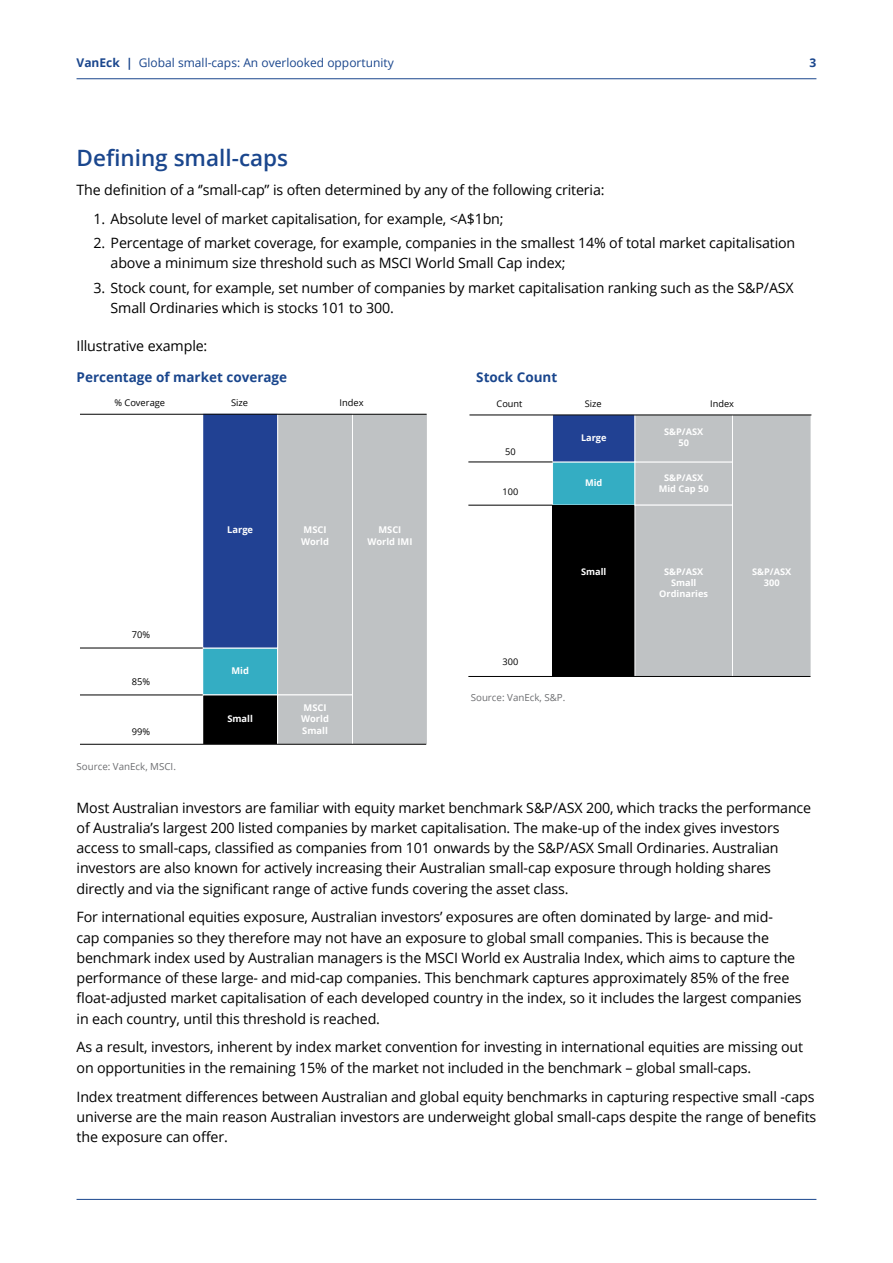
<style>
.page{position:relative;width:893px;height:1263px;background:#fff}
.page>*{position:absolute;margin:0;border:0;box-sizing:border-box;transform-origin:0 0}
.t1{font:600 22.5px "Open Sans";color:#1a468d}
.t2{font:14.25px/20.2px "Open Sans";letter-spacing:-.01em;color:#000}
.t3{font:700 13.5px "Open Sans";color:#1a468d}
.t4{font:12px "Open Sans";color:#1a468d}
.t5{font:700 12px "Open Sans";color:#1a468d}
.t6{font:9.75px "Open Sans";color:#6d6e71}
.t7{font:700 9.3px/11.2px "Open Sans";color:#fff}
.t8{font:9.3px "Open Sans";color:#000}
.t9{font:700 9.15px/11.1px "Open Sans";color:#fff;text-align:center}
.t10{font:9.15px "Open Sans";color:#000}
.s1{font-weight:700}
</style>
<div class="page">
<hr style="left:77px;top:78px;width:739px;height:1px;background:#1a468d">
<hr style="left:77px;top:1199px;width:739px;height:1px;background:#1a468d">
<div style="left:203px;top:648px;width:75px;height:47px;background:#34adc3"></div>
<div style="left:202px;top:648px;width:76px;height:47px;border:1px solid #fff"></div>
<div style="left:278px;top:414px;width:74px;height:281px;background:#bfc2c4"></div>
<div style="left:277px;top:413px;width:76px;height:282px;border:1px solid #fff"></div>
<div style="left:352px;top:414px;width:75px;height:330px;background:#bfc2c4"></div>
<div style="left:352px;top:413px;width:76px;height:332px;border:1px solid #fff"></div>
<div style="left:203px;top:695px;width:75px;height:49px;background:#000"></div>
<div style="left:202px;top:694px;width:76px;height:51px;border:1px solid #fff"></div>
<div style="left:203px;top:414px;width:75px;height:234px;background:#214193"></div>
<div style="left:202px;top:413px;width:76px;height:235px;border:1px solid #fff"></div>
<div style="left:278px;top:695px;width:74px;height:49px;background:#bfc2c4"></div>
<div style="left:277px;top:694px;width:76px;height:51px;border:1px solid #fff"></div>
<hr style="left:80px;top:695px;width:123px;height:1px;background:#000">
<hr style="left:80px;top:648px;width:123px;height:1px;background:#000">
<hr style="left:80px;top:414px;width:347px;height:1px;background:#000">
<hr style="left:80px;top:744px;width:346px;height:1px;background:#000">
<div style="left:552px;top:462px;width:83px;height:43px;background:#34adc3"></div>
<div style="left:552px;top:505px;width:83px;height:171px;background:#000"></div>
<div style="left:552px;top:415px;width:83px;height:47px;background:#214193"></div>
<div style="left:635px;top:462px;width:97px;height:43px;background:#bfc2c4"></div>
<div style="left:634px;top:461px;width:99px;height:44px;border:1px solid #fff"></div>
<div style="left:635px;top:415px;width:97px;height:47px;background:#bfc2c4"></div>
<div style="left:634px;top:414px;width:99px;height:48px;border:1px solid #fff"></div>
<div style="left:732px;top:415px;width:79px;height:261px;background:#bfc2c4"></div>
<div style="left:732px;top:414px;width:79px;height:263px;border:1px solid #fff"></div>
<div style="left:635px;top:505px;width:97px;height:171px;background:#bfc2c4"></div>
<div style="left:634px;top:505px;width:99px;height:172px;border:1px solid #fff"></div>
<hr style="left:468px;top:505px;width:84px;height:1px;background:#000">
<hr style="left:468px;top:462px;width:84px;height:1px;background:#000">
<hr style="left:468px;top:676px;width:342px;height:1px;background:#000">
<hr style="left:469px;top:415px;width:342px;height:1px;background:#000">
<p class="t4" style="left:77px;top:55px;width:319px"><span class="s1">VanEck |</span> Global small-caps: An overlooked opportunity</p>
<p class="t5" style="left:810px;top:55px;width:8px">3</p>
<h1 class="t1" style="left:77px;top:142px;width:213px">Defining small-caps</h1>
<p class="t2" style="left:77px;top:179px;width:530px">The definition of a ‘’small-cap” is often determined by any of the following criteria:</p>
<p class="t2" style="left:94px;top:208px;width:412px">1. Absolute level of market capitalisation, for example, &lt;A$1bn;</p>
<p class="t2" style="left:111px;top:232px;width:686px;text-indent:-17px">2. Percentage of market coverage, for example, companies in the smallest 14% of total market capitalisation above a minimum size threshold such as MSCI World Small Cap index;</p>
<p class="t2" style="left:111px;top:277px;width:685px;text-indent:-17px">3. Stock count, for example, set number of companies by market capitalisation ranking such as the S&amp;P/ASX<br>Small Ordinaries which is stocks 101 to 300.</p>
<p class="t2" style="left:77px;top:335px;width:132px">Illustrative example:</p>
<p class="t3" style="left:77px;top:368px;width:212px">Percentage of market coverage</p>
<p class="t3" style="left:476px;top:368px;width:83px">Stock Count</p>
<p class="t8" style="left:114px;top:396px;width:52px">% Coverage</p>
<p class="t8" style="left:231px;top:396px;width:19px">Size</p>
<p class="t8" style="left:339px;top:396px;width:26px">Index</p>
<p class="t8" style="left:132px;top:628px;width:20px">70%</p>
<p class="t8" style="left:132px;top:675px;width:20px">85%</p>
<p class="t8" style="left:132px;top:725px;width:20px">99%</p>
<p class="t6" style="left:77px;top:759px;width:101px">Source: VanEck, MSCI.</p>
<p class="t7" style="left:227px;top:524px;width:27px">Large</p>
<p class="t7" style="left:301px;top:524px;width:29px">MSCI<br>World</p>
<p class="t7" style="left:367px;top:524px;width:47px;text-align:center">MSCI<br>World IMI</p>
<p class="t7" style="left:231px;top:665px;width:19px">Mid</p>
<p class="t7" style="left:227px;top:713px;width:27px">Small</p>
<p class="t7" style="left:301px;top:702px;width:29px">MSCI<br>World<br>Small</p>
<p class="t10" style="left:497px;top:398px;width:27px">Count</p>
<p class="t10" style="left:585px;top:398px;width:18px">Size</p>
<p class="t10" style="left:710px;top:398px;width:25px">Index</p>
<p class="t10" style="left:505px;top:445px;width:12px">50</p>
<p class="t10" style="left:503px;top:486px;width:17px">100</p>
<p class="t9" style="left:581px;top:432px;width:27px">Large</p>
<p class="t9" style="left:664px;top:426px;width:41px">S&amp;P/ASX<br>50</p>
<p class="t9" style="left:659px;top:471px;width:51px">S&amp;P/ASX<br>Mid Cap 50</p>
<p class="t9" style="left:585px;top:477px;width:19px">Mid</p>
<p class="t9" style="left:581px;top:565px;width:27px">Small</p>
<p class="t10" style="left:503px;top:655px;width:17px">300</p>
<p class="t6" style="left:471px;top:691px;width:96px">Source: VanEck, S&amp;P.</p>
<p class="t9" style="left:659px;top:565px;width:50px">S&amp;P/ASX<br>Small<br>Ordinaries</p>
<p class="t9" style="left:752px;top:565px;width:41px">S&amp;P/ASX<br>300</p>
<p class="t2" style="left:77px;top:797px;width:736px">Most Australian investors are familiar with equity market benchmark S&amp;P/ASX 200, which tracks the performance of Australia’s largest 200 listed companies by market capitalisation. The make-up of the index gives investors access to small-caps, classified as companies from 101 onwards by the S&amp;P/ASX Small Ordinaries. Australian investors are also known for actively increasing their Australian small-cap exposure through holding shares directly and via the significant range of active funds covering the asset class.</p>
<p class="t2" style="left:77px;top:907px;width:727px">For international equities exposure, Australian investors’ exposures are often dominated by large- and mid-<br>cap companies so they therefore may not have an exposure to global small companies. This is because the benchmark index used by Australian managers is the MSCI World ex Australia Index, which aims to capture the performance of these large- and mid-cap companies. This benchmark captures approximately 85% of the free float-adjusted market capitalisation of each developed country in the index, so it includes the largest companies in each country, until this threshold is reached.</p>
<p class="t2" style="left:77px;top:1037px;width:728px">As a result, investors, inherent by index market convention for investing in international equities are missing out on opportunities in the remaining 15% of the market not included in the benchmark – global small-caps.</p>
<p class="t2" style="left:77px;top:1086px;width:741px">Index treatment differences between Australian and global equity benchmarks in capturing respective small -caps universe are the main reason Australian investors are underweight global small-caps despite the range of benefits the exposure can offer.</p>
</div>
